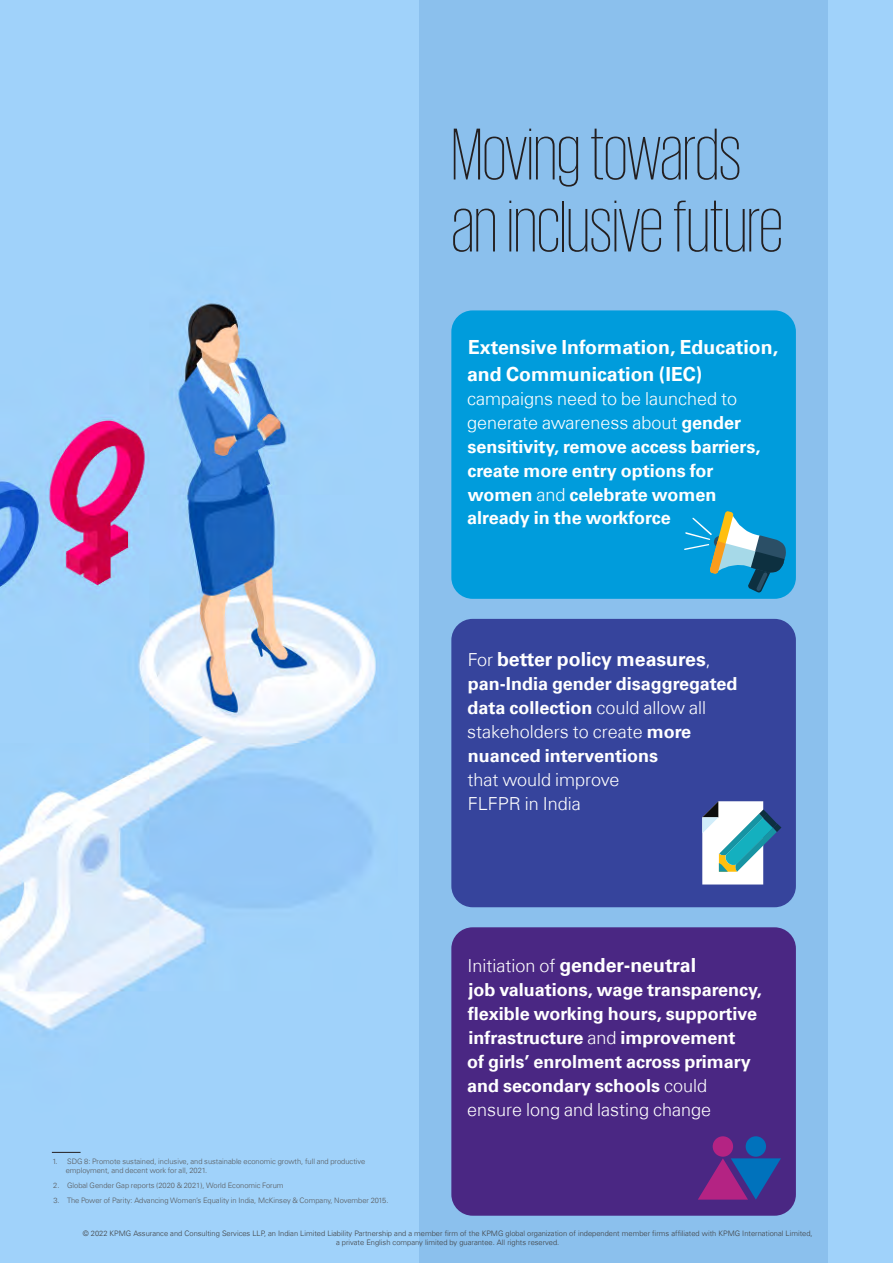
<style>
.page{position:relative;width:893px;height:1263px;background:#fff}
.page>*{position:absolute;margin:0;border:0;box-sizing:border-box;transform-origin:0 0}
.t1{font:200 75px/72px "KPMG";color:#231f20}
.t2{font:700 19.5px/27px "Universfor KPMG";color:#fff}
.t3{font:700 18px/24px "Universfor KPMG";color:#fff}
.t4{font:300 18px/24px "Universfor KPMG";color:#fff}
.t5{font:300 7.5px/9px "Universfor KPMG";color:#57585a}
.t6{font:300 7.5px/9px "Universfor KPMG";color:#3e3e3f;text-align:center}
.s1{font-weight:300}
.s2{font-weight:300;font-size:18px}
</style>
<div class="page">
<img style="left:0;top:0;width:893px;height:1263px">
<div style="left:419px;top:0;width:409px;height:1263px;background:#8bc0ed"></div>
<div style="left:451px;top:310px;width:345px;height:289px;background:#009cdc;border-radius:21px"></div>
<div style="left:451px;top:619px;width:345px;height:288px;background:#36449c;border-radius:21px"></div>
<div style="left:451px;top:927px;width:345px;height:289px;background:#4a2783;border-radius:21px"></div>
<svg style="left:702px;top:801px;width:79px;height:83px"></svg>
<svg style="left:684px;top:511px;width:102px;height:82px"></svg>
<div style="left:746px;top:1136px;width:20px;height:21px;background:#0072bc;border-radius:50%"></div>
<svg style="left:698px;top:1158px;width:83px;height:41px"></svg>
<div style="left:713px;top:1136px;width:20px;height:21px;background:#b42383;border-radius:50%"></div>
<svg style="left:52px;top:1152px;width:29px;height:1px"></svg>
<h1 class="t1" style="left:451px;top:117px;width:333px">Moving towards an inclusive future</h1>
<p class="t2" style="left:467px;top:333px;width:313px">Extensive Information, Education, and Communication (IEC)</p>
<p class="t3" style="left:467px;top:386px;width:295px"><span class="s1">campaigns need to be launched to generate awareness about</span> gender sensitivity, remove access barriers, create more entry options for women <span class="s1">and</span> celebrate women already in the workforce</p>
<p class="t2" style="left:468px;top:645px;width:245px"><span class="s2">For</span> better policy measures<span class="s2">,</span></p>
<p class="t3" style="left:467px;top:671px;width:272px">pan-India gender disaggregated data collection <span class="s1">could allow all stakeholders to create</span> more nuanced interventions</p>
<p class="t4" style="left:468px;top:767px;width:153px">that would improve<br>FLFPR in India</p>
<p class="t5" style="left:66px;top:1156px;width:301px;text-indent:-13px">1. SDG 8: Promote sustained, inclusive, and sustainable economic growth, full and productive employment, and decent work for all, 2021.</p>
<p class="t5" style="left:53px;top:1180px;width:232px">2. Global Gender Gap reports (2020 &amp; 2021), World Economic Forum</p>
<p class="t5" style="left:53px;top:1195px;width:337px">3. The Power of Parity: Advancing Women’s Equality in India, McKinsey &amp; Company, November 2015.</p>
<p class="t2" style="left:468px;top:951px;width:230px"><span class="s2">Initiation of</span> gender-neutral</p>
<p class="t3" style="left:467px;top:977px;width:296px">job valuations, wage transparency, flexible working hours, supportive infrastructure <span class="s1">and</span> improvement<br>of girls’ enrolment across primary and secondary schools <span class="s1">could ensure long and lasting change</span></p>
<p class="t6" style="left:83px;top:1228px;width:731px">© 2022 KPMG Assurance and Consulting Services LLP, an Indian Limited Liability Partnership and a member firm of the KPMG global organization of independent member firms affiliated with KPMG International Limited, a private English company limited by guarantee. All rights reserved.</p>
</div>
